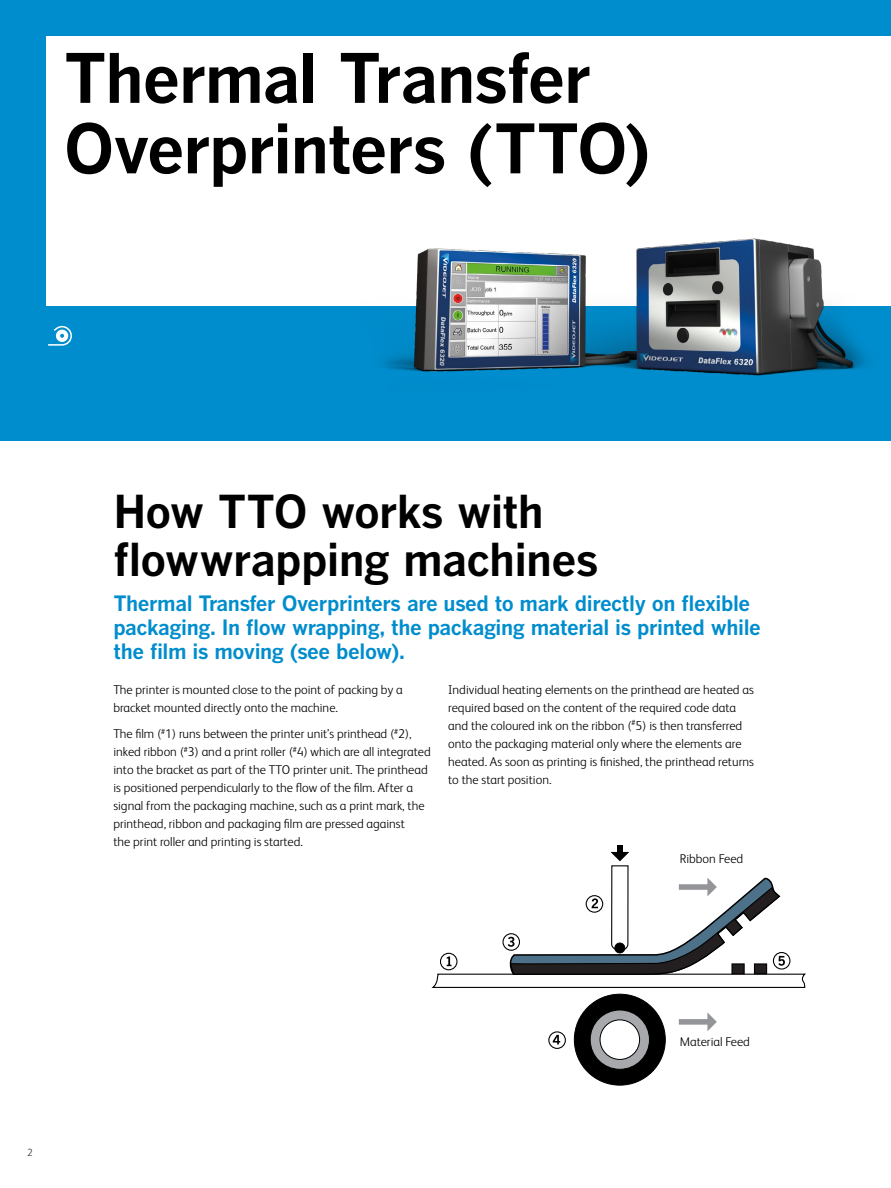
<style>
.page{position:relative;width:891px;height:1188px;background:#fff}
.page>*{position:absolute;margin:0;border:0;box-sizing:border-box;transform-origin:0 0}
.t1{font:700 67.5px/70.5px "Benton Gothic";letter-spacing:-.025em;color:#000}
.t2{font:700 45px/48px "Benton Gothic";letter-spacing:-.02em;color:#000}
.t3{font:700 21px/24px "Benton Gothic";letter-spacing:-.02em;color:#008dcd}
.t4{font:300 12.75px/18px "FS Albert Pro";color:#000}
.t5{font:300 10.5px "FS Albert Pro";color:#414042}
</style>
<div class="page">
<div style="left:0;top:0;width:891px;height:441px;background:#008dcd"></div>
<div style="left:46px;top:36px;width:845px;height:270px;background:#fff"></div>
<img style="left:383px;top:238px;width:485px;height:138px">
<div style="left:574px;top:994px;width:91px;height:91px;background:#000;border-radius:50%"></div>
<div style="left:590px;top:1010px;width:59px;height:59px;background:#a7a9ac;border-radius:50%"></div>
<div style="left:590px;top:1010px;width:60px;height:60px;border:1px solid #000;border-radius:50%"></div>
<div style="left:600px;top:1020px;width:40px;height:39px;background:#fff;border-radius:50%"></div>
<div style="left:600px;top:1020px;width:40px;height:40px;border:1px solid #000;border-radius:50%"></div>
<svg style="left:553px;top:1035px;width:7px;height:10px"></svg>
<div style="left:548px;top:1031px;width:18px;height:18px;border:1px solid #000;border-radius:50%"></div>
<div style="left:617px;top:845px;width:6px;height:11px;background:#000"></div>
<svg style="left:707px;top:1012px;width:10px;height:19px"></svg>
<div style="left:679px;top:1019px;width:32px;height:6px;background:#939598"></div>
<svg style="left:431px;top:852px;width:375px;height:136px"></svg>
<div style="left:679px;top:884px;width:32px;height:6px;background:#939598"></div>
<svg style="left:48px;top:326px;width:24px;height:20px"></svg>
<h1 class="t1" style="left:64px;top:44px;width:589px">Thermal Transfer<br>Overprinters (TTO)</h1>
<p class="t5" style="left:27px;top:1145px;width:7px">2</p>
<h2 class="t2" style="left:113px;top:488px;width:487px">How TTO works with flowwrapping machines</h2>
<h3 class="t3" style="left:113px;top:591px;width:649px">Thermal Transfer Overprinters are used to mark directly on flexible packaging. In flow wrapping, the packaging material is printed while the film is moving (see below).</h3>
<p class="t4" style="left:113px;top:679px;width:291px">The printer is mounted close to the point of packing by a bracket mounted directly onto the machine.</p>
<p class="t4" style="left:113px;top:724px;width:319px">The film (<sup>#</sup>1) runs between the printer unit’s printhead (<sup>#</sup>2), inked ribbon (<sup>#</sup>3) and a print roller (<sup>#</sup>4) which are all integrated into the bracket as part of the TTO printer unit. The printhead is positioned perpendicularly to the flow of the film. After a signal from the packaging machine, such as a print mark, the printhead, ribbon and packaging film are pressed against<br>the print roller and printing is started.</p>
<p class="t4" style="left:448px;top:679px;width:307px">Individual heating elements on the printhead are heated as required based on the content of the required code data and the coloured ink on the ribbon (<sup>#</sup>5) is then transferred onto the packaging material only where the elements are heated. As soon as printing is finished, the printhead returns to the start position.</p>
<p class="t4" style="left:680px;top:849px;width:65px">Ribbon Feed</p>
<p class="t4" style="left:680px;top:1032px;width:72px">Material Feed</p>
</div>
